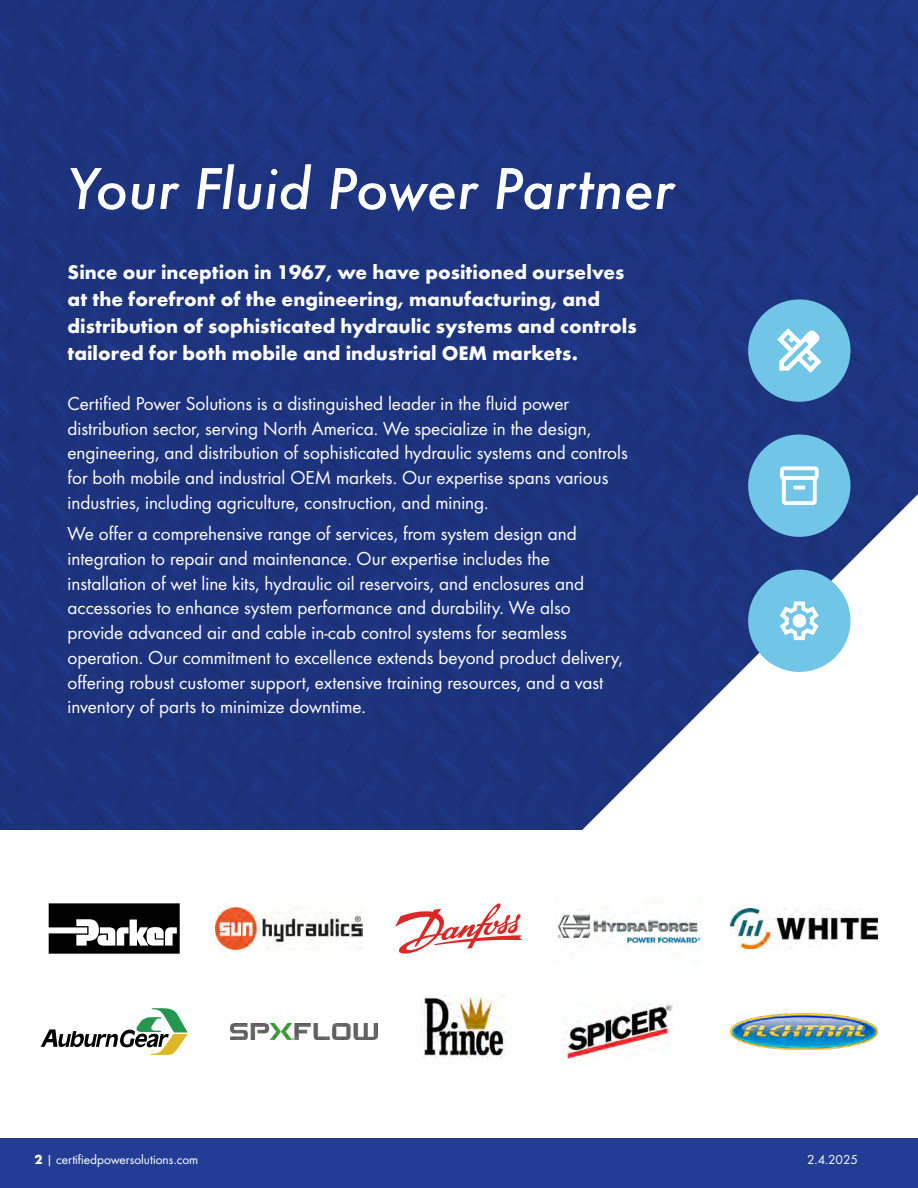
<style>
.page{position:relative;width:918px;height:1188px;background:#fff}
.page>*{position:absolute;margin:0;border:0;box-sizing:border-box;transform-origin:0 0}
.t1{font:italic 500 61.35px "Futura";color:#fff}
.t2{font:700 20.4px/27px "Futura";color:#fff}
.t3{font:19.5px/24.8px "Futura Boo";color:#fff}
.t4{font:13.5px "Futura Boo";color:#fff}
.s1{font-family:"Futura";font-weight:700}
</style>
<div class="page">
<div style="left:0;top:1138px;width:918px;height:50px;background:#233d94"></div>
<div style="left:1px;top:0;width:917px;height:829px;background:#1d347e"></div>
<svg style="left:575px;top:494px;width:343px;height:336px"></svg>
<div style="left:748px;top:299px;width:102px;height:103px;background:#71c5e7;border-radius:50%"></div>
<div style="left:748px;top:435px;width:102px;height:102px;background:#71c5e7;border-radius:50%"></div>
<div style="left:748px;top:570px;width:102px;height:102px;background:#71c5e7;border-radius:50%"></div>
<svg style="left:780px;top:466px;width:39px;height:39px"></svg>
<svg style="left:780px;top:601px;width:39px;height:39px"></svg>
<svg style="left:777px;top:328px;width:45px;height:45px"></svg>
<svg style="left:49px;top:903px;width:131px;height:51px"></svg>
<img style="left:215px;top:908px;width:148px;height:42px">
<svg style="left:395px;top:903px;width:128px;height:51px"></svg>
<img style="left:557px;top:914px;width:146px;height:36px">
<img style="left:730px;top:908px;width:148px;height:41px">
<svg style="left:41px;top:1008px;width:147px;height:47px"></svg>
<img style="left:231px;top:1023px;width:147px;height:17px">
<img style="left:421px;top:995px;width:84px;height:62px">
<img style="left:563px;top:1003px;width:110px;height:55px">
<img style="left:730px;top:1013px;width:148px;height:37px">
<h1 class="t1" style="left:68px;top:145px;width:609px">Your Fluid Power Partner</h1>
<p class="t2" style="left:68px;top:258px;width:571px">Since our inception in 1967, we have positioned ourselves at the forefront of the engineering, manufacturing, and distribution of sophisticated hydraulic systems and controls tailored for both mobile and industrial OEM markets.</p>
<p class="t3" style="left:68px;top:390px;width:562px">Certified Power Solutions is a distinguished leader in the fluid power distribution sector, serving North America. We specialize in the design, engineering, and distribution of sophisticated hydraulic systems and controls for both mobile and industrial OEM markets. Our expertise spans various industries, including agriculture, construction, and mining.</p>
<p class="t3" style="left:68px;top:520px;width:557px">We offer a comprehensive range of services, from system design and integration to repair and maintenance. Our expertise includes the installation of wet line kits, hydraulic oil reservoirs, and enclosures and accessories to enhance system performance and durability. We also provide advanced air and cable in-cab control systems for seamless operation. Our commitment to excellence extends beyond product delivery, offering robust customer support, extensive training resources, and a vast inventory of parts to minimize downtime.</p>
<p class="t4" style="left:35px;top:1151px;width:165px"><span class="s1">2</span> | certifiedpowersolutions.com</p>
<p class="t4" style="left:807px;top:1151px;width:52px">2.4.2025</p>
</div>
